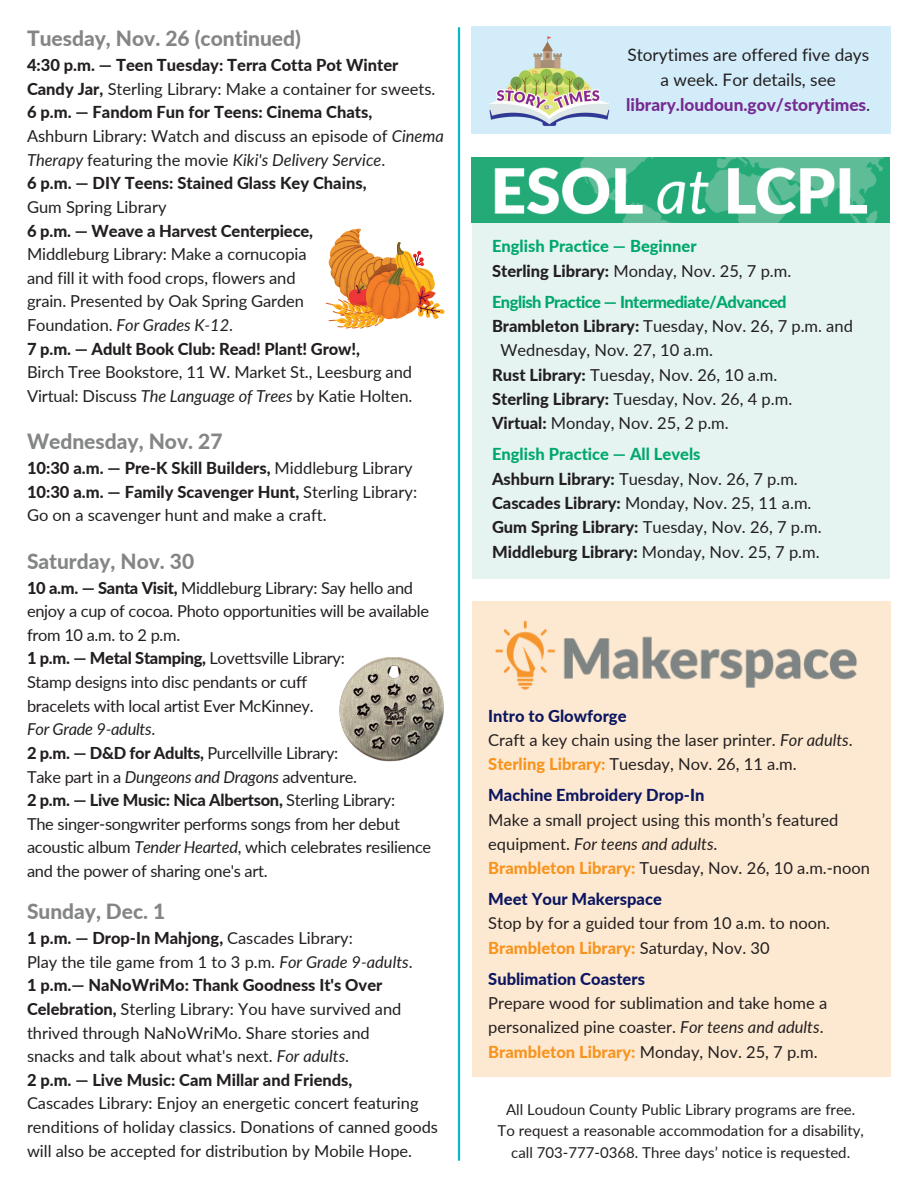
<style>
.page{position:relative;width:918px;height:1188px;background:#fff}
.page>*{position:absolute;margin:0;border:0;box-sizing:border-box;transform-origin:0 0}
.t1{font:800 21px "Lato";color:#848586}
.t2{font:17.25px/24.8px "Lato";color:#231f20;text-align:center}
.t3{font:16.5px/23.7px "Lato";color:#231f20}
.t4{font:800 16.5px/24.3px "Lato";color:#00a76c}
.t5{font:800 16.5px "Lato";letter-spacing:-.03em;color:#00a76c}
.t6{font:15px/21.3px "Lato";color:#231f20;text-align:center}
.s1{font-weight:800}
.s2{font-style:italic}
.s3{font-weight:800;color:#772a91}
.s4{color:#231f20}
.s5{font-weight:400;color:#231f20}
.s6{font-weight:800;color:#00a76c}
.s7{font-weight:800;color:#0c1661}
.s8{font-weight:800;color:#f7931d}
</style>
<div class="page">
<hr style="left:458px;top:28px;width:2px;height:1132px;background:#03bac6">
<div style="left:473px;top:602px;width:418px;height:475px;background:#fde9d1"></div>
<img style="left:495px;top:620px;width:362px;height:70px">
<img style="left:486px;top:33px;width:127px;height:95px">
<div style="left:472px;top:222px;width:417px;height:356px;background:#e5f4f1"></div>
<img style="left:471px;top:157px;width:419px;height:65px">
<img style="left:340px;top:657px;width:104px;height:105px">
<svg style="left:326px;top:228px;width:119px;height:101px"></svg>
<h1 class="t1" style="left:27px;top:26px;width:276px">Tuesday, Nov. 26 (continued)</h1>
<h1 class="t3" style="left:27px;top:53px;width:418px"><span class="s1">4:30 p.m. — Teen Tuesday: Terra Cotta Pot Winter Candy Jar,</span> Sterling Library: Make a container for sweets.<br><span class="s1">6 p.m. — Fandom Fun for Teens: Cinema Chats,<br></span>Ashburn Library: Watch and discuss an episode of <span class="s2">Cinema Therapy</span> featuring the movie <span class="s2">Kiki's Delivery Service</span>.<br><span class="s1">6 p.m. — DIY Teens: Stained Glass Key Chains,<br></span>Gum Spring Library<br><span class="s1">6 p.m. — Weave a Harvest Centerpiece,<br></span>Middleburg Library: Make a cornucopia<br>and fill it with food crops, flowers and<br>grain. Presented by Oak Spring Garden<br>Foundation. <span class="s2">For Grades K-12</span>.<br><span class="s1">7 p.m. — Adult Book Club: Read! Plant! Grow!,<br></span>Birch Tree Bookstore, 11 W. Market St., Leesburg and Virtual: Discuss <span class="s2">The Language of Trees</span> by Katie Holten.</h1>
<h1 class="t1" style="left:27px;top:429px;width:197px">Wednesday, Nov. 27</h1>
<h1 class="t3" style="left:27px;top:456px;width:392px"><span class="s1">10:30 a.m. — Pre-K Skill Builders,</span> Middleburg Library<br><span class="s1">10:30 a.m. — Family Scavenger Hunt,</span> Sterling Library:<br>Go on a scavenger hunt and make a craft.</h1>
<h1 class="t1" style="left:27px;top:548px;width:169px">Saturday, Nov. 30</h1>
<h1 class="t3" style="left:27px;top:575px;width:406px"><span class="s1">10 a.m. — Santa Visit,</span> Middleburg Library: Say hello and enjoy a cup of cocoa. Photo opportunities will be available from 10 a.m. to 2 p.m.<br><span class="s1">1 p.m. — Metal Stamping,</span> Lovettsville Library:<br>Stamp designs into disc pendants or cuff<br>bracelets with local artist Ever McKinney.<br><span class="s2">For Grade 9-adults</span>.<br><span class="s1">2 p.m. — D&amp;D for Adults,</span> Purcellville Library:<br>Take part in a <span class="s2">Dungeons and Dragons</span> adventure.<br><span class="s1">2 p.m. — Live Music: Nica Albertson,</span> Sterling Library:<br>The singer-songwriter performs songs from her debut acoustic album <span class="s2">Tender Hearted</span>, which celebrates resilience and the power of sharing one's art.</h1>
<p class="t1" style="left:27px;top:899px;width:140px">Sunday, Dec. 1</p>
<p class="t3" style="left:27px;top:926px;width:387px"><span class="s1">1 p.m. — Drop-In Mahjong,</span> Cascades Library:<br>Play the tile game from 1 to 3 p.m. <span class="s2">For Grade 9-adults</span>.<br><span class="s1">1 p.m.— NaNoWriMo: Thank Goodness It's Over Celebration,</span> Sterling Library: You have survived and thrived through NaNoWriMo. Share stories and snacks and talk about what's next. <span class="s2">For adults</span>.<br><span class="s1">2 p.m. — Live Music: Cam Millar and Friends,</span></p>
<h1 class="t3" style="left:27px;top:1091px;width:413px">Cascades Library: Enjoy an energetic concert featuring renditions of holiday classics. Donations of canned goods will also be accepted for distribution by Mobile Hope.</h1>
<p class="t2" style="left:626px;top:42px;width:246px">Storytimes are offered five days a week. For details, see <span class="s3">library.loudoun.gov/storytimes</span>.</p>
<h1 class="t4" style="left:492px;top:234px;width:301px">English Practice — Beginner<br><span class="s4">Sterling Library:</span> <span class="s5">Monday, Nov. 25, 7 p.m.</span></h1>
<p class="t5" style="left:492px;top:291px;width:296px">English Practice — Intermediate/Advanced</p>
<p class="t3" style="left:492px;top:314px;width:362px"><span class="s1">Brambleton Library:</span> Tuesday, Nov. 26, 7 p.m. and</p>
<p class="t3" style="left:500px;top:338px;width:214px">Wednesday, Nov. 27, 10 a.m.</p>
<p class="t3" style="left:492px;top:362px;width:287px"><span class="s1">Rust Library:</span> Tuesday, Nov. 26, 10 a.m.</p>
<p class="t3" style="left:492px;top:387px;width:302px"><span class="s1">Sterling Library:</span> Tuesday, Nov. 26, 4 p.m.</p>
<p class="t3" style="left:492px;top:411px;width:238px"><span class="s1">Virtual:</span> Monday, Nov. 25, 2 p.m.</p>
<h1 class="t3" style="left:492px;top:442px;width:331px;line-height:24.3px"><span class="s6">English Practice — All Levels<br></span><span class="s1">Ashburn Library:</span> Tuesday, Nov. 26, 7 p.m.<br><span class="s1">Cascades Library:</span> Monday, Nov. 25, 11 a.m.<br><span class="s1">Gum Spring Library:</span> Tuesday, Nov. 26, 7 p.m.<br><span class="s1">Middleburg Library:</span> Monday, Nov. 25, 7 p.m.</h1>
<p class="t3" style="left:488px;top:703px;width:366px;line-height:24.3px"><span class="s7">Intro to Glowforge<br></span>Craft a key chain using the laser printer. <span class="s2">For adults</span>.<br><span class="s8">Sterling Library:</span> Tuesday, Nov. 26, 11 a.m.</p>
<h1 class="t3" style="left:488px;top:783px;width:383px;line-height:24.3px"><span class="s7">Machine Embroidery Drop-In<br></span>Make a small project using this month’s featured equipment. <span class="s2">For teens and adults</span>.<br><span class="s8">Brambleton Library:</span> Tuesday, Nov. 26, 10 a.m.-noon</h1>
<h1 class="t3" style="left:488px;top:887px;width:343px;line-height:24.3px"><span class="s7">Meet Your Makerspace<br></span>Stop by for a guided tour from 10 a.m. to noon.<br><span class="s8">Brambleton Library:</span> Saturday, Nov. 30</h1>
<p class="t3" style="left:488px;top:966px;width:340px;line-height:24.3px"><span class="s7">Sublimation Coasters<br></span>Prepare wood for sublimation and take home a personalized pine coaster. <span class="s2">For teens and adults</span>.<br><span class="s8">Brambleton Library:</span> Monday, Nov. 25, 7 p.m.</p>
<h1 class="t6" style="left:506px;top:1098px;width:351px">All Loudoun County Public Library programs are free.</h1>
<h1 class="t6" style="left:498px;top:1120px;width:368px">To request a reasonable accommodation for a disability, call 703-777-0368. Three days’ notice is requested.</h1>
</div>
